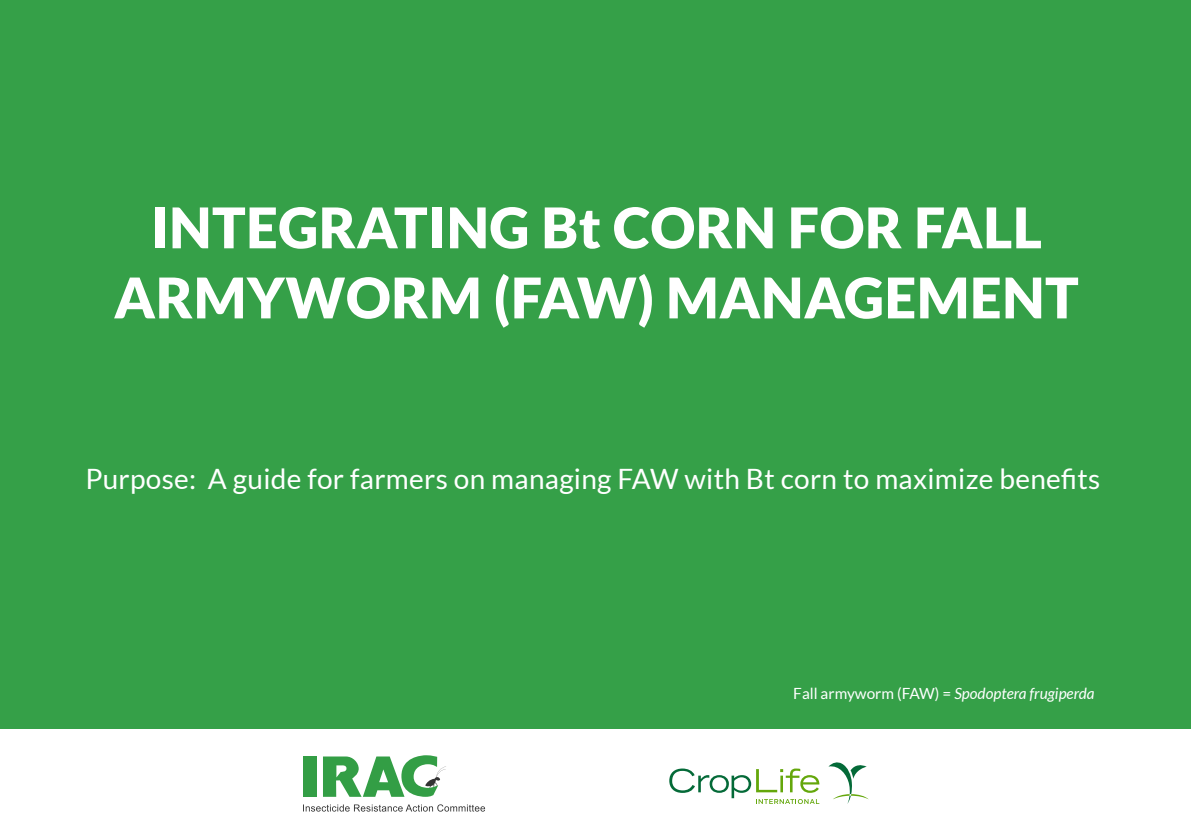
<style>
.page{position:relative;width:1191px;height:840px;background:#fff}
.page>*{position:absolute;margin:0;border:0;box-sizing:border-box;transform-origin:0 0}
.t1{font:900 56px/70px "Lato";letter-spacing:.01em;color:#fff;text-align:center}
.t2{font:28px "Lato";letter-spacing:.01em;color:#fff}
.t3{font:italic 15.4px "Lato";color:#fff}
.s1{font-style:normal}
</style>
<div class="page">
<div style="left:0;top:0;width:1191px;height:728px;background:#35a048"></div>
<div style="left:303px;top:756px;width:13px;height:40px;background:#339e45"></div>
<svg style="left:323px;top:755px;width:123px;height:41px"></svg>
<svg style="left:303px;top:804px;width:182px;height:7px"></svg>
<svg style="left:828px;top:762px;width:40px;height:41px"></svg>
<svg style="left:669px;top:768px;width:150px;height:35px"></svg>
<h1 class="t1" style="left:114px;top:191px;width:966px">INTEGRATING Bt CORN FOR FALL<br>ARMYWORM (FAW) MANAGEMENT</h1>
<p class="t2" style="left:85px;top:463px;width:1016px">Purpose: A guide for farmers on managing FAW with Bt corn to maximize benefits</p>
<p class="t3" style="left:793px;top:684px;width:303px"><span class="s1">Fall armyworm (FAW) =</span> Spodoptera frugiperda</p>
</div>
